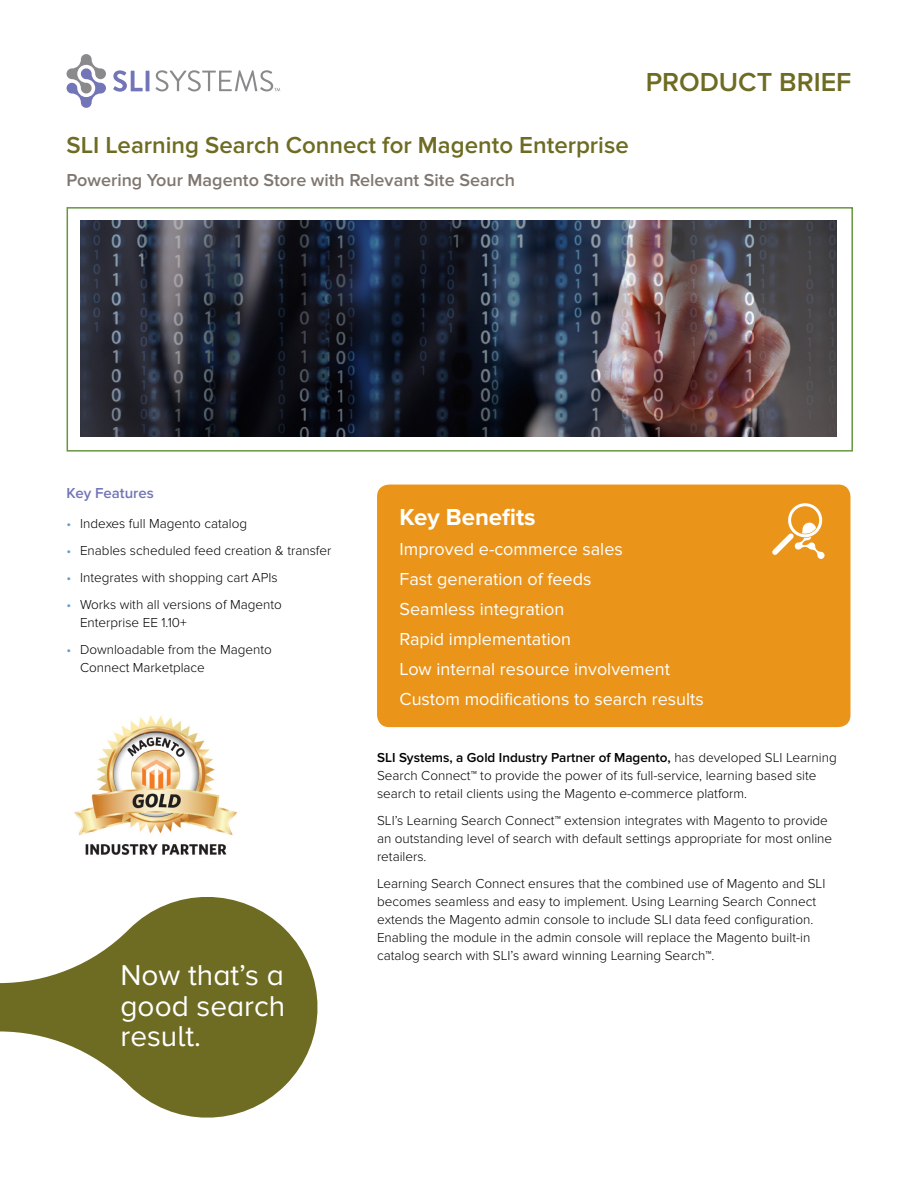
<style>
.page{position:relative;width:918px;height:1188px;background:#fff}
.page>*{position:absolute;margin:0;border:0;box-sizing:border-box;transform-origin:0 0}
.t1{font:29.7px/30.6px "Proxima Nova A";color:#fff;text-align:justify}
.t2{font:600 27px "Proxima Nova";color:#6e6b23}
.t3{font:600 24px "Proxima Nova";color:#6e6b23}
.t4{font:700 24px "Proxima Nova";color:#fff}
.t5{font:18px/30px "Proxima Nova";color:#fff}
.t6{font:600 18px "Proxima Nova";color:#7f776f}
.t7{font:600 15px "Proxima Nova";color:#7275b7}
.t8{font:300 13.5px/18px "Proxima Nova";color:#000}
.s1{font-weight:400;color:#659ec8}
.s2{font-weight:600}
</style>
<div class="page">
<svg style="left:113px;top:70px;width:30px;height:22px"></svg>
<hr style="left:146px;top:71px;width:3px;height:20px;background:#7275b7">
<svg style="left:155px;top:70px;width:125px;height:21px"></svg>
<svg style="left:67px;top:54px;width:39px;height:54px"></svg>
<div style="left:377px;top:485px;width:474px;height:242px;background:#ea941a;border-radius:12px"></div>
<img style="left:80px;top:221px;width:756px;height:216px">
<img style="left:74px;top:715px;width:163px;height:140px">
<svg style="left:772px;top:503px;width:53px;height:56px"></svg>
<div style="left:67px;top:207px;width:786px;height:245px;border:2px solid #67963f"></div>
<svg style="left:0;top:897px;width:318px;height:221px;fill:#6e6b23"></svg>
<h3 class="t3" style="left:67px;top:131px;width:564px">SLI Learning Search Connect for Magento Enterprise</h3>
<h3 class="t6" style="left:67px;top:170px;width:450px">Powering Your Magento Store with Relevant Site Search</h3>
<h2 class="t2" style="left:646px;top:66px;width:207px">PRODUCT BRIEF</h2>
<p class="t7" style="left:67px;top:484px;width:89px">Key Features</p>
<p class="t8" style="left:67px;top:515px;width:182px"><span class="s1">•</span> Indexes full Magento catalog</p>
<p class="t8" style="left:67px;top:542px;width:266px"><span class="s1">•</span> Enables scheduled feed creation &amp; transfer</p>
<p class="t8" style="left:67px;top:569px;width:213px"><span class="s1">•</span> Integrates with shopping cart APIs</p>
<p class="t8" style="left:80px;top:596px;width:203px;text-indent:-14px"><span class="s1">•</span> Works with all versions of Magento<br>Enterprise EE 1.10+</p>
<p class="t8" style="left:80px;top:641px;width:193px;text-indent:-14px"><span class="s1">•</span> Downloadable from the Magento<br>Connect Marketplace</p>
<h1 class="t1" style="left:121px;top:960px;width:166px">Now that’s a good search result.</h1>
<h3 class="t4" style="left:400px;top:504px;width:138px">Key Benefits</h3>
<h3 class="t5" style="left:400px;top:535px;width:306px">Improved e-commerce sales<br>Fast generation of feeds<br>Seamless integration<br>Rapid implementation<br>Low internal resource involvement<br>Custom modifications to search results</h3>
<p class="t8" style="left:377px;top:748px;width:461px"><span class="s2">SLI Systems, a Gold Industry Partner of Magento,</span> has developed SLI Learning<br>Search Connect™ to provide the power of its full-service, learning based site search to retail clients using the Magento e-commerce platform.</p>
<p class="t8" style="left:377px;top:811px;width:457px">SLI’s Learning Search Connect™ extension integrates with Magento to provide an outstanding level of search with default settings appropriate for most online retailers.</p>
<p class="t8" style="left:377px;top:874px;width:450px">Learning Search Connect ensures that the combined use of Magento and SLI becomes seamless and easy to implement. Using Learning Search Connect extends the Magento admin console to include SLI data feed configuration.<br>Enabling the module in the admin console will replace the Magento built-in catalog search with SLI’s award winning Learning Search™.</p>
</div>
